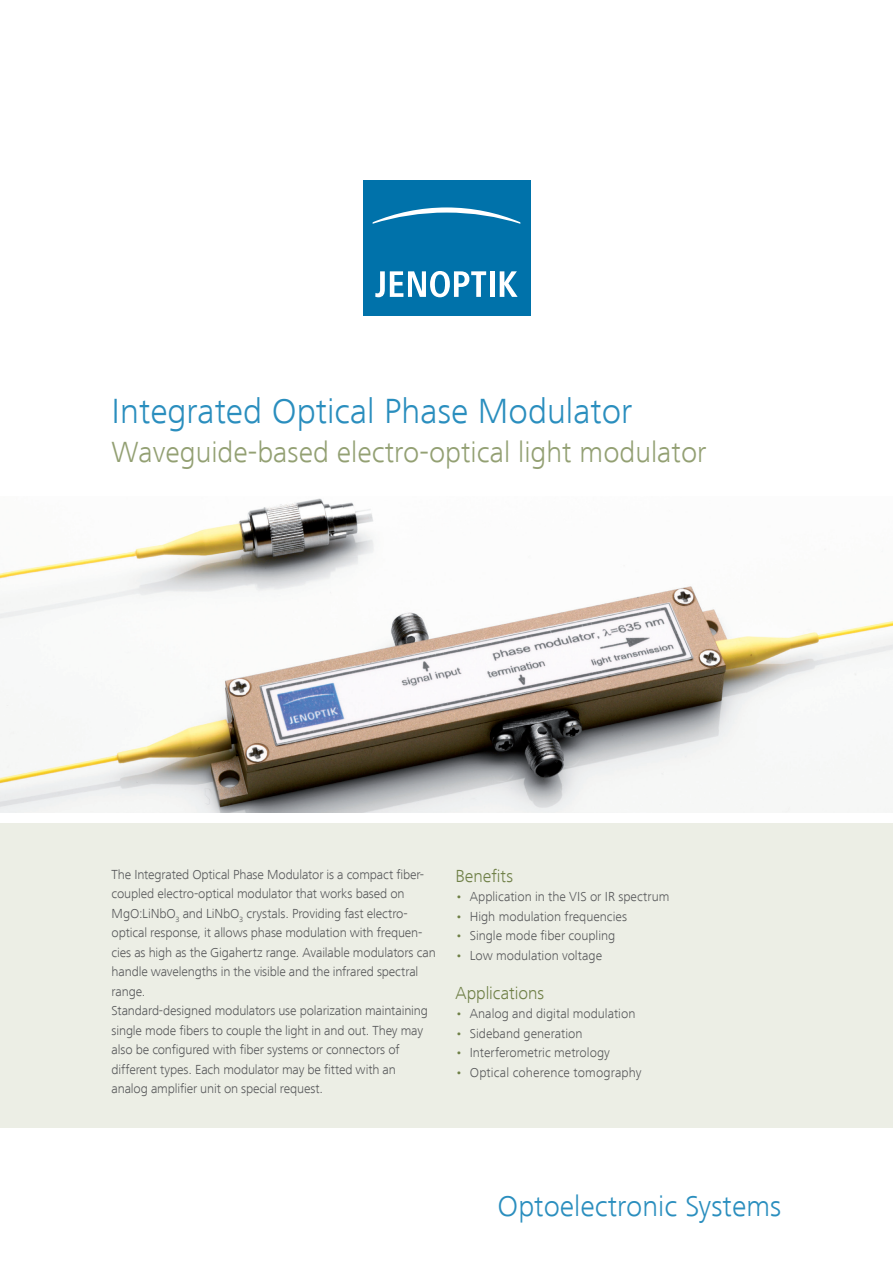
<style>
.page{position:relative;width:893px;height:1263px;background:#fff}
.page>*{position:absolute;margin:0;border:0;box-sizing:border-box;transform-origin:0 0}
.t1{font:300 36px "Frutiger Next LT";color:#2a8ebe}
.t2{font:300 30px "Frutiger Next LT";color:#93a073}
.t3{font:300 30px "Frutiger Next LT";color:#2a8ebe}
.t4{font:300 18px "Frutiger Next LT";color:#6f8047}
.t5{font:300 13.5px/19.5px "Frutiger Next LT";letter-spacing:-.01em;color:#57585a}
.t6{font:300 13.5px "Frutiger Next LT";letter-spacing:.01em;color:#57585a}
.s1{font-size:13.2px;color:#6f8047}
</style>
<div class="page">
<div style="left:0;top:823px;width:893px;height:304px;background:#eceee5"></div>
<div style="left:363px;top:180px;width:167px;height:135px;background:#0072aa"></div>
<div style="left:490px;top:271px;width:5px;height:26px;background:#fff"></div>
<svg style="left:500px;top:271px;width:18px;height:26px"></svg>
<svg style="left:373px;top:207px;width:147px;height:17px"></svg>
<svg style="left:375px;top:271px;width:111px;height:26px"></svg>
<img style="left:0;top:498px;width:893px;height:314px">
<h1 class="t1" style="left:112px;top:391px;width:522px">Integrated Optical Phase Modulator</h1>
<h2 class="t2" style="left:112px;top:435px;width:596px">Waveguide-based electro-optical light modulator</h2>
<p class="t5" style="left:112px;top:864px;width:326px">The Integrated Optical Phase Modulator is a compact fiber&shy;coupled electro-optical modulator that works based on MgO:LiNbO<sub>3</sub> and LiNbO<sub>3</sub> crystals. Providing fast electro&shy;optical response, it allows phase modulation with frequen&shy;cies as high as the Gigahertz range. Available modulators can handle wavelengths in the visible and the infrared spectral range.<br>Standard-designed modulators use polarization maintaining single mode fibers to couple the light in and out. They may also be configured with fiber systems or connectors of different types. Each modulator may be fitted with an<br>analog amplifier unit on special request.</p>
<h3 class="t4" style="left:455px;top:866px;width:59px">Benefits</h3>
<p class="t5" style="left:455px;top:887px;width:215px"><span class="s1">•</span> Application in the VIS or IR spectrum</p>
<p class="t5" style="left:455px;top:907px;width:173px"><span class="s1">•</span> High modulation frequencies</p>
<p class="t5" style="left:455px;top:926px;width:161px"><span class="s1">•</span> Single mode fiber coupling</p>
<p class="t5" style="left:455px;top:946px;width:148px"><span class="s1">•</span> Low modulation voltage</p>
<h3 class="t4" style="left:455px;top:983px;width:90px">Applications</h3>
<p class="t5" style="left:455px;top:1004px;width:181px"><span class="s1">•</span> Analog and digital modulation</p>
<p class="t5" style="left:455px;top:1024px;width:129px"><span class="s1">•</span> Sideband generation</p>
<p class="t5" style="left:455px;top:1043px;width:156px"><span class="s1">•</span> Interferometric metrology</p>
<p class="t6" style="left:455px;top:1065px;width:188px"><span class="s1">•</span> Optical coherence tomography</p>
<h2 class="t3" style="left:498px;top:1189px;width:285px">Optoelectronic Systems</h2>
</div>
